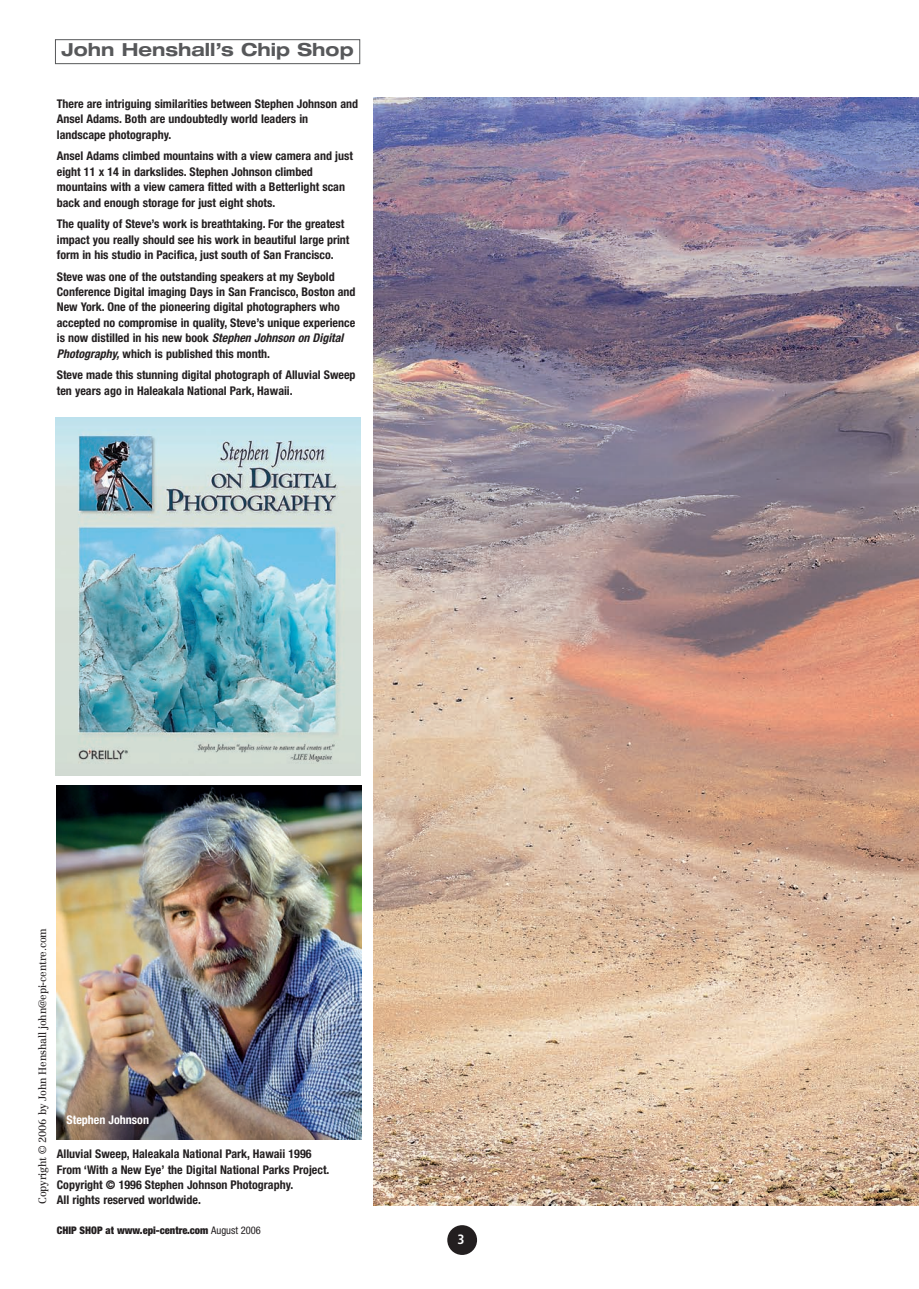
<style>
.page{position:relative;width:919px;height:1289px;background:#fff}
.page>*{position:absolute;margin:0;border:0;box-sizing:border-box;transform-origin:0 0}
.t1{font:700 expanded 18px "Helvetica Neue";color:#57585a}
.t2{font:700 condensed 13.5px "Frutiger";color:#fff}
.t3{font:700 condensed 12px/15.5px "Helvetica Neue";color:#231f20}
.t4{font:700 condensed 12px "Helvetica Neue";color:#fff}
.t5{font:10.5px "Centennial";letter-spacing:-.02em;color:#231f20}
.t6{font:900 condensed 10.5px "Helvetica Neue";color:#231f20}
.s1{font-style:italic}
.s2{font-weight:400}
</style>
<div class="page">
<img style="left:373px;top:98px;width:545px;height:1107px">
<img style="left:56px;top:785px;width:305px;height:354px">
<div style="left:447px;top:1225px;width:30px;height:29px;background:#231f20;border-radius:50%"></div>
<img style="left:55px;top:417px;width:305px;height:358px">
<div style="left:55px;top:40px;width:305px;height:24px;border:1px solid #57585a"></div>
<h1 class="t1" style="left:62px;top:43px;width:293px">John Henshall’s Chip Shop</h1>
<p class="t3" style="left:57px;top:97px;width:303px">There are intriguing similarities between Stephen Johnson and<br>Ansel Adams. Both are undoubtedly world leaders in landscape photography.</p>
<p class="t3" style="left:57px;top:149px;width:298px">Ansel Adams climbed mountains with a view camera and just eight 11 x 14 in darkslides. Stephen Johnson climbed mountains with a view camera fitted with a Betterlight scan back and enough storage for just eight shots.</p>
<p class="t3" style="left:57px;top:217px;width:294px">The quality of Steve’s work is breathtaking. For the greatest impact you really should see his work in beautiful large print form in his studio in Pacifica, just south of San Francisco.</p>
<p class="t3" style="left:57px;top:269px;width:300px">Steve was one of the outstanding speakers at my Seybold Conference Digital imaging Days in San Francisco, Boston and New York. One of the pioneering digital photographers who accepted no compromise in quality, Steve’s unique experience is now distilled in his new book <span class="s1">Stephen Johnson on Digital Photography,</span> which is published this month.</p>
<p class="t3" style="left:57px;top:368px;width:300px">Steve made this stunning digital photograph of Alluvial Sweep ten years ago in Haleakala National Park, Hawaii.</p>
<p class="t5" style="left:38px;top:1203px;width:277px;rotate:-90deg">Copyright © 2006 by John Henshall john@epi-centre.com</p>
<p class="t4" style="left:67px;top:1115px;width:84px">Stephen Johnson</p>
<p class="t3" style="left:57px;top:1147px;width:274px">Alluvial Sweep, Haleakala National Park, Hawaii 1996<br>From ‘With a New Eye’ the Digital National Parks Project.<br>Copyright © 1996 Stephen Johnson Photography.<br>All rights reserved worldwide.</p>
<p class="t6" style="left:57px;top:1226px;width:206px">CHIP SHOP at www.epi-centre.com <span class="s2">August 2006</span></p>
<p class="t2" style="left:457px;top:1234px;width:9px">3</p>
</div>
